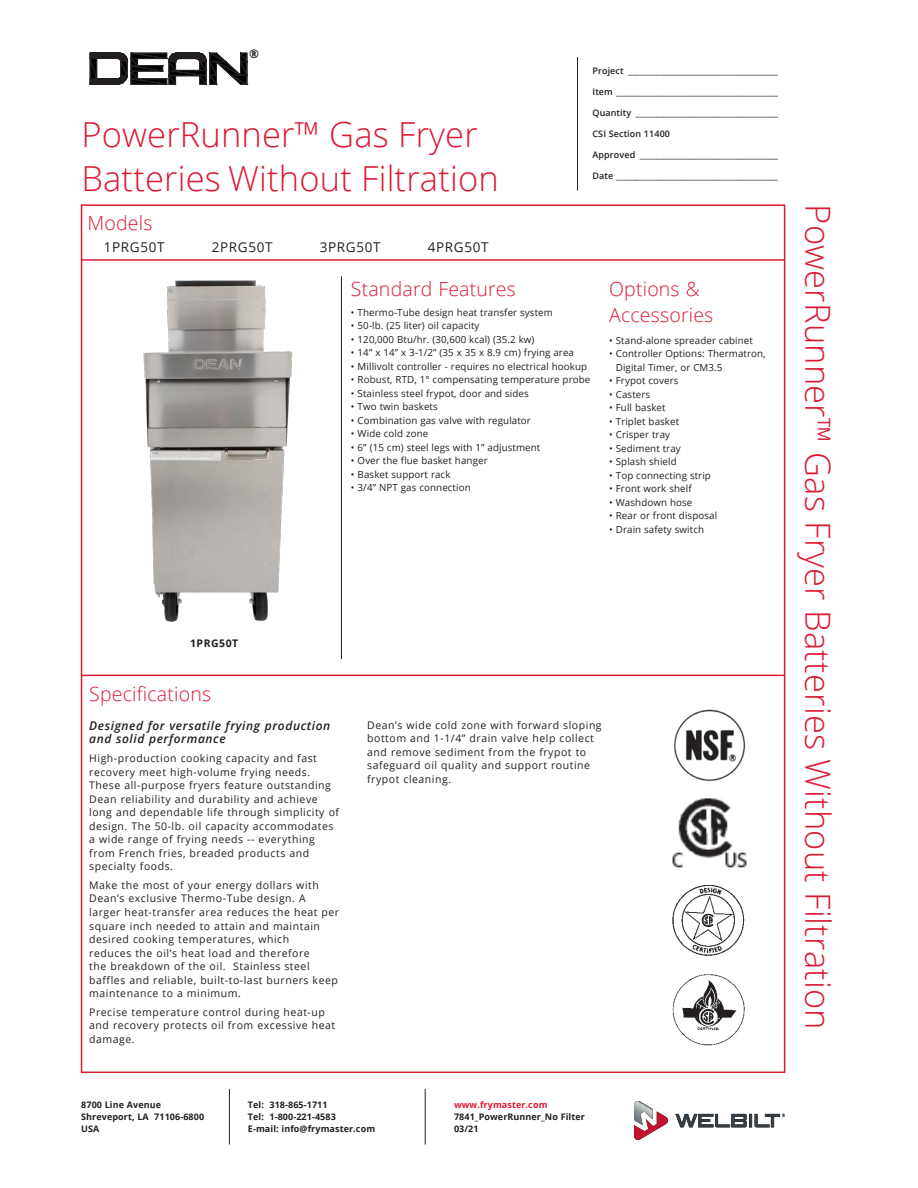
<style>
.page{position:relative;width:918px;height:1188px;background:#fff}
.page>*{position:absolute;margin:0;border:0;box-sizing:border-box;transform-origin:0 0}
.Header_-_Main{font:300 34.5px/43.5px "Open Sans";letter-spacing:.005em;color:#dc1a32}
.Header_-_Specs{font:300 19.5px "Open Sans";letter-spacing:.01em;color:#dc1a32}
.Models-with_box{font:13.5px "Open Sans";letter-spacing:.05em;color:#231f20}
.Specifications{font:italic 600 12px/13.5px "Open Sans";letter-spacing:.05em;color:#231f20}
.t1{font:700 12px "Open Sans";color:#231f20}
.Specifications-2{font:10.5px/13.5px "Open Sans";letter-spacing:.05em;color:#231f20}
.Specifications-3{font:700 10.5px "Open Sans";letter-spacing:.05em;color:#231f20}
.t2{font:9.75px/13.5px "Open Sans";letter-spacing:.01em;color:#231f20}
.t3{font:600 9px "Open Sans";letter-spacing:.01em;color:#231f20}
.Bottom_Signoff{font:700 9px "Open Sans";letter-spacing:.01em;color:#231f20}
.Bottom_Signoff-2{font:700 9px "Open Sans";letter-spacing:.01em;color:#dc1a32}
</style>
<div class="page">
<hr style="left:577px;top:57px;width:1px;height:133px;background:#231f20">
<img style="left:635px;top:1102px;width:150px;height:37px">
<hr style="left:229px;top:1089px;width:1px;height:55px;background:#231f20">
<hr style="left:425px;top:1089px;width:1px;height:55px;background:#231f20">
<hr style="left:341px;top:276px;width:1px;height:383px;background:#231f20">
<hr style="left:82px;top:259px;width:703px;height:2px;background:#dc1a32">
<hr style="left:82px;top:675px;width:702px;height:1px;background:#dc1a32">
<img style="left:674px;top:709px;width:72px;height:73px">
<img style="left:672px;top:885px;width:73px;height:71px">
<img style="left:672px;top:798px;width:75px;height:70px">
<img style="left:673px;top:974px;width:72px;height:72px">
<svg style="left:89px;top:51px;width:159px;height:35px"></svg>
<img style="left:143px;top:280px;width:150px;height:342px">
<p class="t1" style="left:249px;top:45px;width:11px">®</p>
<p class="Header_-_Main" style="left:81px;top:112px;width:419px">PowerRunner™ Gas Fryer<br>Batteries Without Filtration</p>
<p class="t3" style="left:592px;top:64px;width:187px">Project ______________________________________</p>
<p class="t3" style="left:592px;top:85px;width:187px">Item _________________________________________</p>
<p class="t3" style="left:592px;top:106px;width:187px">Quantity ____________________________________</p>
<p class="t3" style="left:592px;top:127px;width:79px">CSI Section 11400</p>
<p class="t3" style="left:592px;top:148px;width:187px">Approved ___________________________________</p>
<p class="t3" style="left:592px;top:169px;width:187px">Date _________________________________________</p>
<p class="Header_-_Specs" style="left:87px;top:209px;width:67px">Models</p>
<p class="Header_-_Main" style="left:841px;top:204px;width:827px;rotate:90deg">PowerRunner™ Gas Fryer Batteries Without Filtration</p>
<p class="Models-with_box" style="left:104px;top:238px;width:62px">1PRG50T</p>
<p class="Models-with_box" style="left:212px;top:238px;width:62px">2PRG50T</p>
<p class="Models-with_box" style="left:320px;top:238px;width:62px">3PRG50T</p>
<p class="Models-with_box" style="left:428px;top:238px;width:62px">4PRG50T</p>
<p class="Header_-_Specs" style="left:351px;top:275px;width:167px">Standard Features</p>
<p class="t2" style="left:351px;top:305px;width:203px">• Thermo-Tube design heat transfer system</p>
<p class="t2" style="left:351px;top:319px;width:130px">• 50-lb. (25 liter) oil capacity</p>
<p class="t2" style="left:351px;top:332px;width:185px">• 120,000 Btu/hr. (30,600 kcal) (35.2 kw)</p>
<p class="t2" style="left:351px;top:346px;width:225px">• 14” x 14” x 3-1/2” (35 x 35 x 8.9 cm) frying area</p>
<p class="t2" style="left:351px;top:359px;width:238px">• Millivolt controller - requires no electrical hookup</p>
<p class="t2" style="left:351px;top:373px;width:241px">• Robust, RTD, 1° compensating temperature probe</p>
<p class="t2" style="left:351px;top:386px;width:179px">• Stainless steel frypot, door and sides</p>
<p class="t2" style="left:351px;top:400px;width:88px">• Two twin baskets</p>
<p class="t2" style="left:351px;top:413px;width:182px">• Combination gas valve with regulator</p>
<p class="t2" style="left:351px;top:427px;width:79px">• Wide cold zone</p>
<p class="t2" style="left:351px;top:440px;width:191px">• 6” (15 cm) steel legs with 1” adjustment</p>
<p class="t2" style="left:351px;top:454px;width:138px">• Over the flue basket hanger</p>
<p class="t2" style="left:351px;top:467px;width:101px">• Basket support rack</p>
<p class="t2" style="left:351px;top:481px;width:121px">• 3/4” NPT gas connection</p>
<p class="Header_-_Specs" style="left:609px;top:276px;width:92px">Options &amp;</p>
<p class="Header_-_Specs" style="left:609px;top:301px;width:106px">Accessories</p>
<p class="t2" style="left:609px;top:333px;width:145px">• Stand-alone spreader cabinet</p>
<p class="t2" style="left:616px;top:347px;width:151px;text-indent:-7px">• Controller Options: Thermatron,<br>Digital Timer, or CM3.5</p>
<p class="t2" style="left:609px;top:374px;width:71px">• Frypot covers</p>
<p class="t2" style="left:609px;top:387px;width:43px">• Casters</p>
<p class="t2" style="left:609px;top:401px;width:58px">• Full basket</p>
<p class="t2" style="left:609px;top:414px;width:72px">• Triplet basket</p>
<p class="t2" style="left:609px;top:428px;width:63px">• Crisper tray</p>
<p class="t2" style="left:609px;top:441px;width:73px">• Sediment tray</p>
<p class="t2" style="left:609px;top:455px;width:69px">• Splash shield</p>
<p class="t2" style="left:609px;top:468px;width:103px">• Top connecting strip</p>
<p class="t2" style="left:609px;top:482px;width:84px">• Front work shelf</p>
<p class="t2" style="left:609px;top:495px;width:85px">• Washdown hose</p>
<p class="t2" style="left:609px;top:509px;width:110px">• Rear or front disposal</p>
<p class="t2" style="left:609px;top:522px;width:97px">• Drain safety switch</p>
<p class="Specifications-3" style="left:190px;top:636px;width:50px">1PRG50T</p>
<p class="Header_-_Specs" style="left:89px;top:680px;width:123px">Specifications</p>
<p class="Specifications" style="left:89px;top:718px;width:243px">Designed for versatile frying production and solid performance</p>
<p class="Specifications-2" style="left:89px;top:751px;width:251px">High-production cooking capacity and fast recovery meet high-volume frying needs.<br>These all-purpose fryers feature outstanding Dean reliability and durability and achieve long and dependable life through simplicity of design. The 50-lb. oil capacity accommodates a wide range of frying needs -- everything from French fries, breaded products and specialty foods.</p>
<p class="Specifications-2" style="left:89px;top:878px;width:251px">Make the most of your energy dollars with Dean’s exclusive Thermo-Tube design. A larger heat-transfer area reduces the heat per square inch needed to attain and maintain desired cooking temperatures, which<br>reduces the oil’s heat load and therefore<br>the breakdown of the oil. Stainless steel baffles and reliable, built-to-last burners keep maintenance to a minimum.</p>
<p class="Specifications-2" style="left:89px;top:1005px;width:248px">Precise temperature control during heat-up and recovery protects oil from excessive heat damage.</p>
<p class="Specifications-2" style="left:367px;top:718px;width:236px">Dean’s wide cold zone with forward sloping bottom and 1-1/4” drain valve help collect and remove sediment from the frypot to safeguard oil quality and support routine frypot cleaning.</p>
<p class="Bottom_Signoff" style="left:81px;top:1098px;width:81px">8700 Line Avenue</p>
<p class="Bottom_Signoff" style="left:81px;top:1110px;width:125px">Shreveport, LA 71106-6800</p>
<p class="Bottom_Signoff" style="left:81px;top:1122px;width:20px">USA</p>
<p class="Bottom_Signoff" style="left:248px;top:1098px;width:81px">Tel: 318-865-1711</p>
<p class="Bottom_Signoff" style="left:248px;top:1110px;width:89px">Tel: 1-800-221-4583</p>
<p class="Bottom_Signoff" style="left:248px;top:1122px;width:129px">E-mail: info@frymaster.com</p>
<p class="Bottom_Signoff-2" style="left:454px;top:1099px;width:95px">www.frymaster.com</p>
<p class="Bottom_Signoff" style="left:454px;top:1111px;width:132px">7841_PowerRunner_No Filter</p>
<p class="Bottom_Signoff" style="left:454px;top:1123px;width:26px">03/21</p>
</div>
